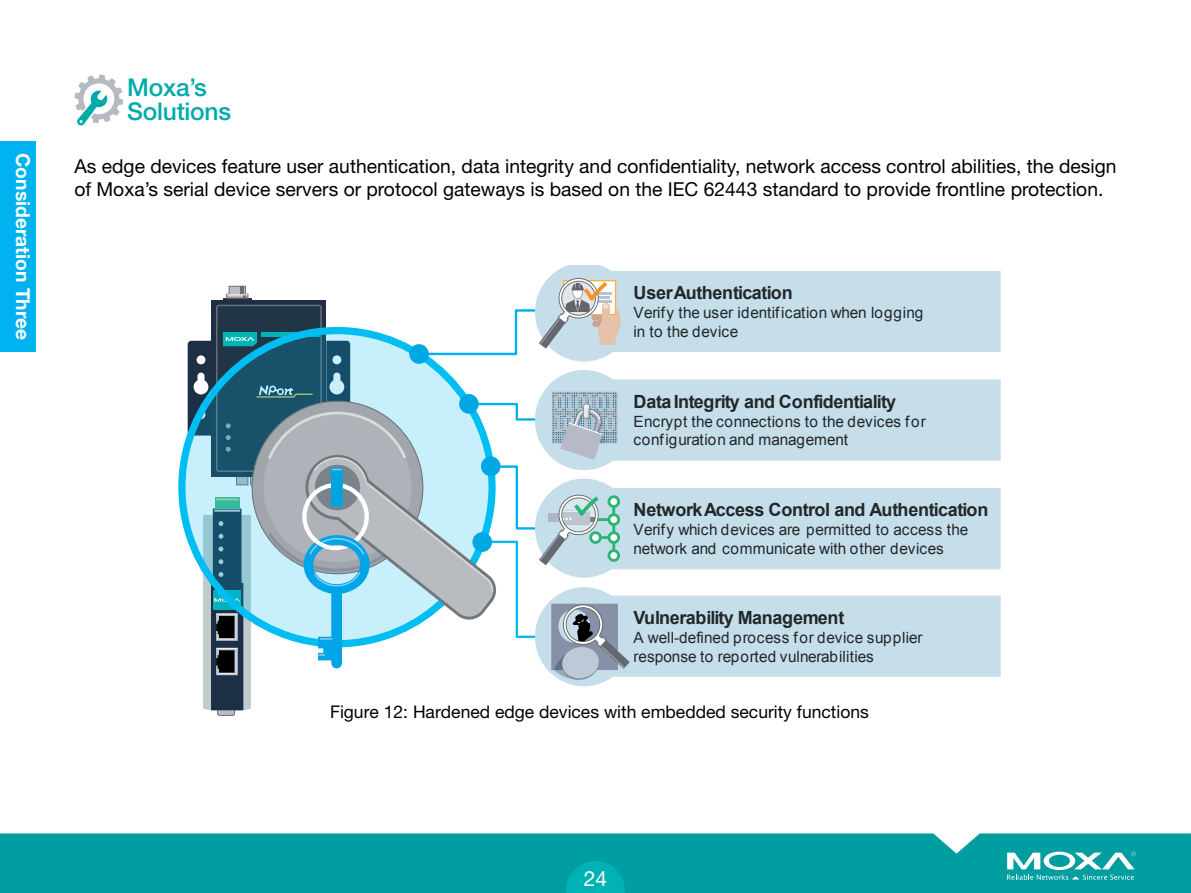
<style>
.page{position:relative;width:1191px;height:893px;background:#fff}
.page>*{position:absolute;margin:0;border:0;box-sizing:border-box;transform-origin:0 0}
.t1{font:500 24.5px/24.5px "Helvetica Neue LT Std";letter-spacing:-.01em;color:#00aaac}
.t2{font:21px "Helvetica Neue LT Std";color:#fff}
.t3{font:19.25px/23.1px "Helvetica Neue LT Std";color:#000}
.t4{font:700 19.25px "Helvetica Neue LT Std";color:#fff}
.t5{font:700 18.2px "Arial";letter-spacing:-.02em;color:#222729}
.t6{font:17.5px "Helvetica Neue LT Std";color:#000}
.t7{font:15.58px/18.6px "Arial";letter-spacing:.01em;color:#222729}
</style>
<div class="page">
<svg style="left:74px;top:74px;width:49px;height:52px"></svg>
<svg style="left:218px;top:701px;width:16px;height:14px"></svg>
<div style="left:217px;top:701px;width:18px;height:15px;border:1px solid #6d6e74;border-radius:2px"></div>
<svg style="left:555px;top:265px;width:445px;height:87px;background:#cae0ea"></svg>
<div style="left:629px;top:379px;width:371px;height:82px;background:#c6dee9"></div>
<div style="left:629px;top:488px;width:371px;height:82px;background:#c6dee9"></div>
<div style="left:629px;top:595px;width:371px;height:82px;background:#c6dee9"></div>
<svg style="left:188px;top:272px;width:441px;height:438px"></svg>
<div style="left:0;top:833px;width:1191px;height:60px;background:#009ea0"></div>
<svg style="left:1007px;top:852px;width:128px;height:28px"></svg>
<svg style="left:566px;top:861px;width:59px;height:32px;background:#00adaf"></svg>
<div style="left:0;top:141px;width:36px;height:211px;background:#00b3f0"></div>
<p class="t4" style="left:35px;top:153px;width:188px;rotate:90deg">Consideration Three</p>
<h1 class="t1" style="left:127px;top:75px;width:105px">Moxa’s<br>Solutions</h1>
<p class="t3" style="left:74px;top:154px;width:1043px">As edge devices feature user authentication, data integrity and confidentiality, network access control abilities, the design of Moxa’s serial device servers or protocol gateways is based on the IEC 62443 standard to provide frontline protection.</p>
<p class="t5" style="left:633px;top:281px;width:161px">User Authentication</p>
<p class="t7" style="left:633px;top:304px;width:291px">Verify the user identification when logging in to the device</p>
<p class="t5" style="left:633px;top:389px;width:264px">Data Integrity and Confidentiality</p>
<p class="t7" style="left:633px;top:412px;width:294px">Encrypt the connections to the devices for configuration and management</p>
<p class="t5" style="left:633px;top:497px;width:356px">Network Access Control and Authentication</p>
<p class="t7" style="left:633px;top:520px;width:336px">Verify which devices are permitted to access the network and communicate with other devices</p>
<p class="t5" style="left:633px;top:606px;width:212px">Vulnerability Management</p>
<p class="t7" style="left:633px;top:629px;width:291px">A well-defined process for device supplier response to reported vulnerabilities</p>
<p class="t6" style="left:330px;top:702px;width:540px">Figure 12: Hardened edge devices with embedded security functions</p>
<h2 class="t2" style="left:584px;top:866px;width:25px">24</h2>
</div>
